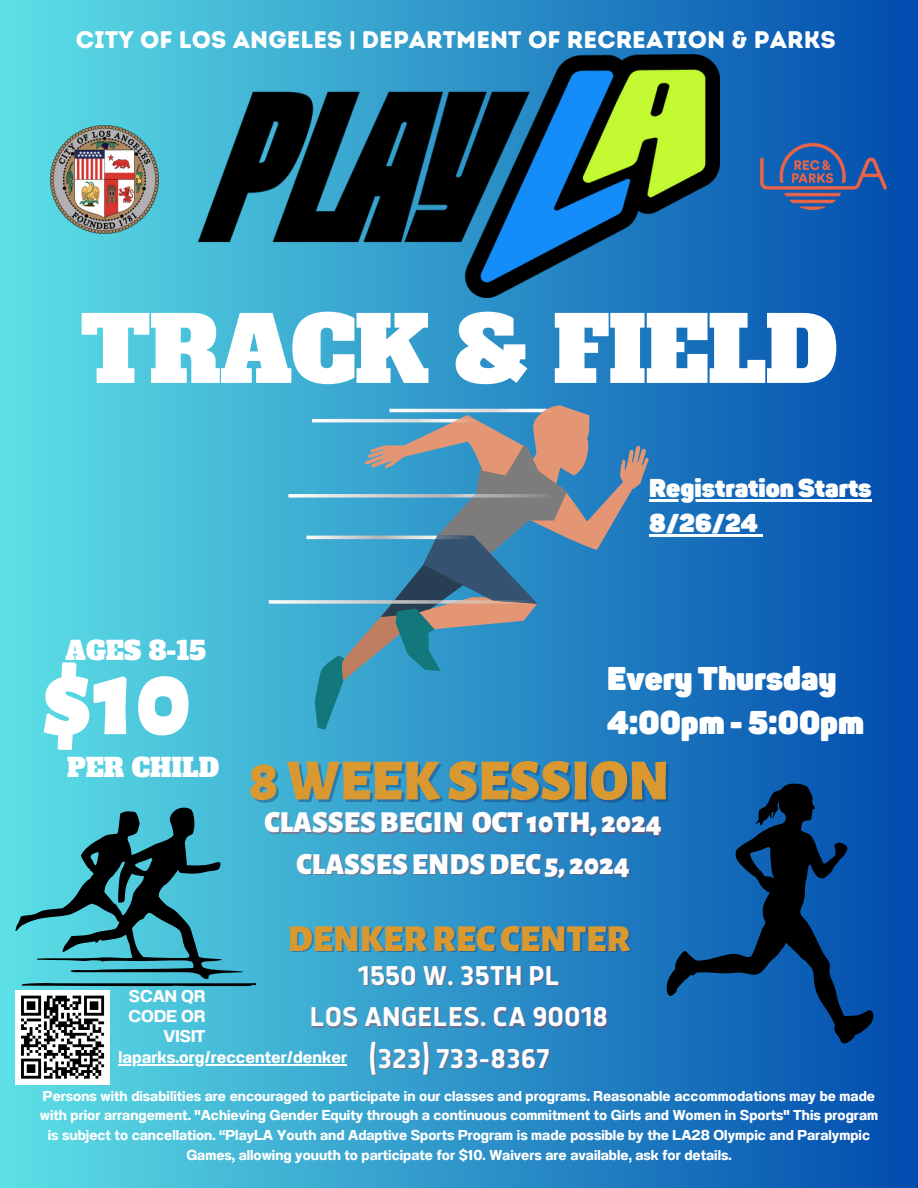
<style>
.page{position:relative;width:918px;height:1188px;background:#fff}
.page>*{position:absolute;margin:0;border:0;box-sizing:border-box;transform-origin:0 0}
.t1{font:900 110.7px "Alegreya Sans SC";color:#fff}
.t2{font:90px "Alfa Slab One";letter-spacing:-.015em;color:#fff}
.t3{font:900 58.35px "Alegreya Sans SC";color:#d99830}
.t4{font:900 37.5px "Alegreya Sans SC";color:#d99830}
.t5{font:800 32.4px/44.4px "Panton";color:#fff}
.t6{font:900 30px/41.7px "Alegreya Sans SC";color:#fefefe;text-align:center}
.t7{font:700 30px "Anteb";color:#fefefe}
.t8{font:800 25.5px/34.8px "Panton";color:#fefefe}
.t9{font:25.35px "Alfa Slab One";color:#fff}
.t10{font:24px "Intro Rust Base";color:#fefefe}
.t11{font:700 16.95px "Anantason";color:#fff}
.t12{font:700 16.95px/20.1px "Anantason";color:#fefefe;text-align:right}
.t13{font:700 14.25px/19.6px "Anantason";color:#fff;text-align:center}
</style>
<div class="page">
<div style="left:0;top:0;width:918px;height:1188px;background:linear-gradient(to right,#5de0e6,#014bad)"></div>
<svg style="left:314px;top:405px;width:335px;height:324px;background:#498db1"></svg>
<img style="left:389px;top:409px;width:153px;height:3px">
<img style="left:542px;top:409px;width:15px;height:3px">
<img style="left:306px;top:536px;width:168px;height:3px">
<img style="left:288px;top:494px;width:184px;height:4px">
<img style="left:521px;top:494px;width:36px;height:4px">
<img style="left:472px;top:494px;width:49px;height:4px">
<img style="left:269px;top:600px;width:180px;height:4px">
<img style="left:392px;top:600px;width:51px;height:4px">
<img style="left:449px;top:600px;width:43px;height:4px">
<img style="left:492px;top:600px;width:45px;height:4px">
<img style="left:199px;top:54px;width:521px;height:243px">
<img style="left:50px;top:126px;width:108px;height:108px">
<img style="left:760px;top:144px;width:126px;height:65px">
<svg style="left:15px;top:807px;width:241px;height:179px;background:#3b97a6"></svg>
<svg style="left:667px;top:784px;width:206px;height:260px;background:#0c4c8c"></svg>
<hr style="left:649px;top:499px;width:223px;height:3px;background:#fefefe">
<hr style="left:649px;top:534px;width:109px;height:3px;background:#fefefe">
<svg style="left:758px;top:534px;width:4px;height:3px"></svg>
<hr style="left:119px;top:1064px;width:228px;height:2px;background:#fff">
<div style="left:15px;top:990px;width:95px;height:94px;background:#fff"></div>
<svg style="left:21px;top:995px;width:84px;height:84px"></svg>
<p class="t10" style="left:76px;top:25px;width:762px">CITY OF LOS ANGELES | DEPARTMENT OF RECREATION &amp; PARKS</p>
<p class="t2" style="left:80px;top:290px;width:759px">TRACK &amp; FIELD</p>
<p class="t8" style="left:649px;top:472px;width:224px">Registration Starts<br>8/26/24</p>
<h5 class="t9" style="left:66px;top:634px;width:142px">AGES 8-15</h5>
<p class="t1" style="left:41px;top:646px;width:152px">$10</p>
<h4 class="t9" style="left:67px;top:751px;width:154px">PER CHILD</h4>
<h5 class="t5" style="left:607px;top:658px;width:259px">Every Thursday<br>4:00pm - 5:00pm</h5>
<h2 class="t3" style="left:248px;top:753px;width:423px">8WEEKSESSION</h2>
<p class="t6" style="left:264px;top:803px;width:399px">CLASSESBEGIN OCT 10TH, 2024<br>CLASSESENDSDEC 5, 2024</p>
<h1 class="t4" style="left:288px;top:921px;width:344px">DENKERREC CENTER</h1>
<p class="t7" style="left:358px;top:962px;width:204px">1550 W. 35TH PL</p>
<h6 class="t7" style="left:310px;top:1004px;width:300px">LOS ANGELES. CA 90018</h6>
<h3 class="t7" style="left:369px;top:1045px;width:182px">(323) 733-8367</h3>
<p class="t12" style="left:128px;top:986px;width:79px">SCAN QR<br>CODE OR<br>VISIT</p>
<p class="t11" style="left:119px;top:1048px;width:230px">laparks.org/reccenter/denker</p>
<p class="t13" style="left:40px;top:1086px;width:840px">Persons with disabilities are encouraged to participate in our classes and programs. Reasonable accommodations may be made with prior arrangement. "Achieving Gender Equity through a continuous commitment to Girls and Women in Sports" This program is subject to cancellation. “PlayLA Youth and Adaptive Sports Program is made possible by the LA28 Olympic and Paralympic Games, allowing youuth to participate for $10. Waivers are available, ask for details.</p>
</div>
